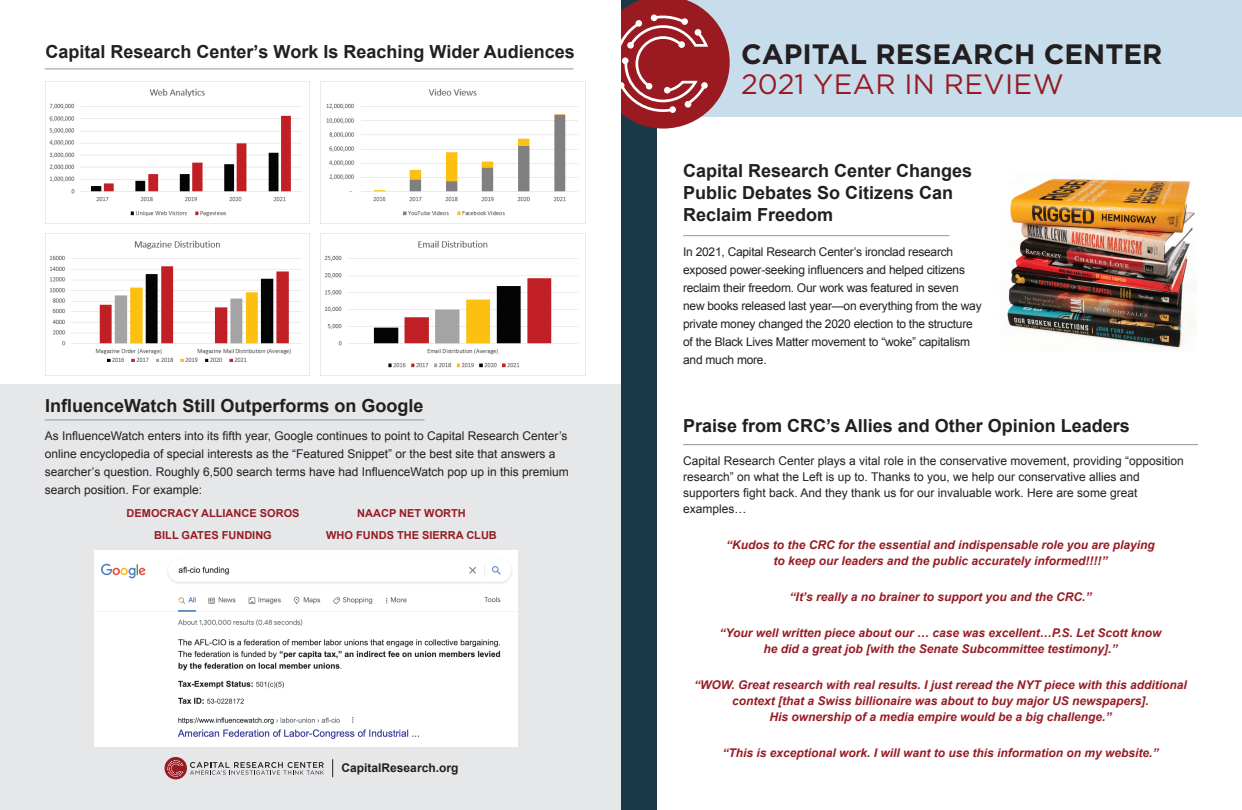
<style>
.page{position:relative;width:1242px;height:810px;background:#fff}
.page>*{position:absolute;margin:0;border:0;box-sizing:border-box;transform-origin:0 0}
.t1{font:700 28px "Gotham HTF";color:#231f20}
.t2{font:28px "Gotham";letter-spacing:.015em;color:#991b21}
.t3{font:700 18px/22px "Arial";color:#231f20}
.t4{font:italic 700 12px/16px "Arial";color:#981b24;text-align:center}
.t5{font:12px/16px "Arial";color:#231f20}
.t6{font:12px/18px "Arial";letter-spacing:-.02em;color:#231f20}
.t7{font:700 12px "Arial";color:#231f20}
.t8{font:700 11px/22px "Arial";color:#981b24;text-align:center}
</style>
<div class="page">
<div style="left:0;top:385px;width:621px;height:425px;background:#e6e7e9"></div>
<div style="left:621px;top:0;width:621px;height:117px;background:#c7ddeb"></div>
<img style="left:1007px;top:178px;width:188px;height:170px">
<svg style="left:190px;top:762px;width:134px;height:13px"></svg>
<svg style="left:165px;top:757px;width:22px;height:22px"></svg>
<svg style="left:167px;top:760px;width:16px;height:17px"></svg>
<div style="left:622px;top:0;width:36px;height:810px;background:#1b3849"></div>
<svg style="left:621px;top:0;width:109px;height:129px;background:#a94e54"></svg>
<hr style="left:683px;top:235px;width:266px;height:1px;background:#939598">
<hr style="left:683px;top:444px;width:515px;height:1px;background:#939598">
<img style="left:45px;top:233px;width:265px;height:142px">
<img style="left:45px;top:81px;width:265px;height:142px">
<img style="left:320px;top:233px;width:265px;height:142px">
<img style="left:320px;top:81px;width:265px;height:142px">
<hr style="left:45px;top:68px;width:528px;height:1px;background:#939598">
<hr style="left:45px;top:419px;width:380px;height:1px;background:#939598">
<svg style="left:332px;top:759px;width:1px;height:18px"></svg>
<img style="left:95px;top:550px;width:423px;height:197px">
<h2 class="t3" style="left:45px;top:41px;width:531px">Capital Research Center’s Work Is Reaching Wider Audiences</h2>
<h1 class="t1" style="left:741px;top:38px;width:423px">CAPITAL RESEARCH CENTER</h1>
<h1 class="t2" style="left:741px;top:69px;width:324px">2021 YEAR IN REVIEW</h1>
<h2 class="t3" style="left:45px;top:395px;width:380px">InfluenceWatch Still Outperforms on Google</h2>
<p class="t5" style="left:45px;top:427px;width:526px;line-height:18px">As InfluenceWatch enters into its fifth year, Google continues to point to Capital Research Center’s online encyclopedia of special interests as the “Featured Snippet” or the best site that answers a searcher’s question. Roughly 6,500 search terms have had InfluenceWatch pop up in this premium search position. For example:</p>
<p class="t8" style="left:127px;top:503px;width:174px">DEMOCRACY ALLIANCE SOROS<br>BILL GATES FUNDING</p>
<p class="t8" style="left:326px;top:503px;width:172px">NAACP NET WORTH<br>WHO FUNDS THE SIERRA CLUB</p>
<p class="t7" style="left:342px;top:760px;width:118px">CapitalResearch.org</p>
<h2 class="t3" style="left:683px;top:161px;width:291px">Capital Research Center Changes<br>Public Debates So Citizens Can<br>Reclaim Freedom</h2>
<p class="t6" style="left:683px;top:243px;width:300px">In 2021, Capital Research Center’s ironclad research exposed power-seeking influencers and helped citizens reclaim their freedom. Our work was featured in seven new books released last year—on everything from the way private money changed the 2020 election to the structure of the Black Lives Matter movement to “woke” capitalism and much more.</p>
<h2 class="t3" style="left:683px;top:415px;width:448px">Praise from CRC’s Allies and Other Opinion Leaders</h2>
<p class="t5" style="left:683px;top:452px;width:502px">Capital Research Center plays a vital role in the conservative movement, providing “opposition research” on what the Left is up to. Thanks to you, we help our conservative allies and supporters fight back. And they thank us for our invaluable work. Here are some great examples…</p>
<p class="t4" style="left:726px;top:537px;width:430px">“Kudos to the CRC for the essential and indispensable role you are playing to keep our leaders and the public accurately informed!!!!”</p>
<p class="t4" style="left:790px;top:589px;width:303px">“It’s really a no brainer to support you and the CRC.”</p>
<p class="t4" style="left:720px;top:625px;width:444px">“Your well written piece about our … case was excellent…P.S. Let Scott know he did a great job [with the Senate Subcommittee testimony].”</p>
<p class="t4" style="left:694px;top:677px;width:494px">“WOW. Great research with real results. I just reread the NYT piece with this additional context [that a Swiss billionaire was about to buy major US newspapers].<br>His ownership of a media empire would be a big challenge.”</p>
<p class="t4" style="left:723px;top:745px;width:438px">“This is exceptional work. I will want to use this information on my website.”</p>
</div>
